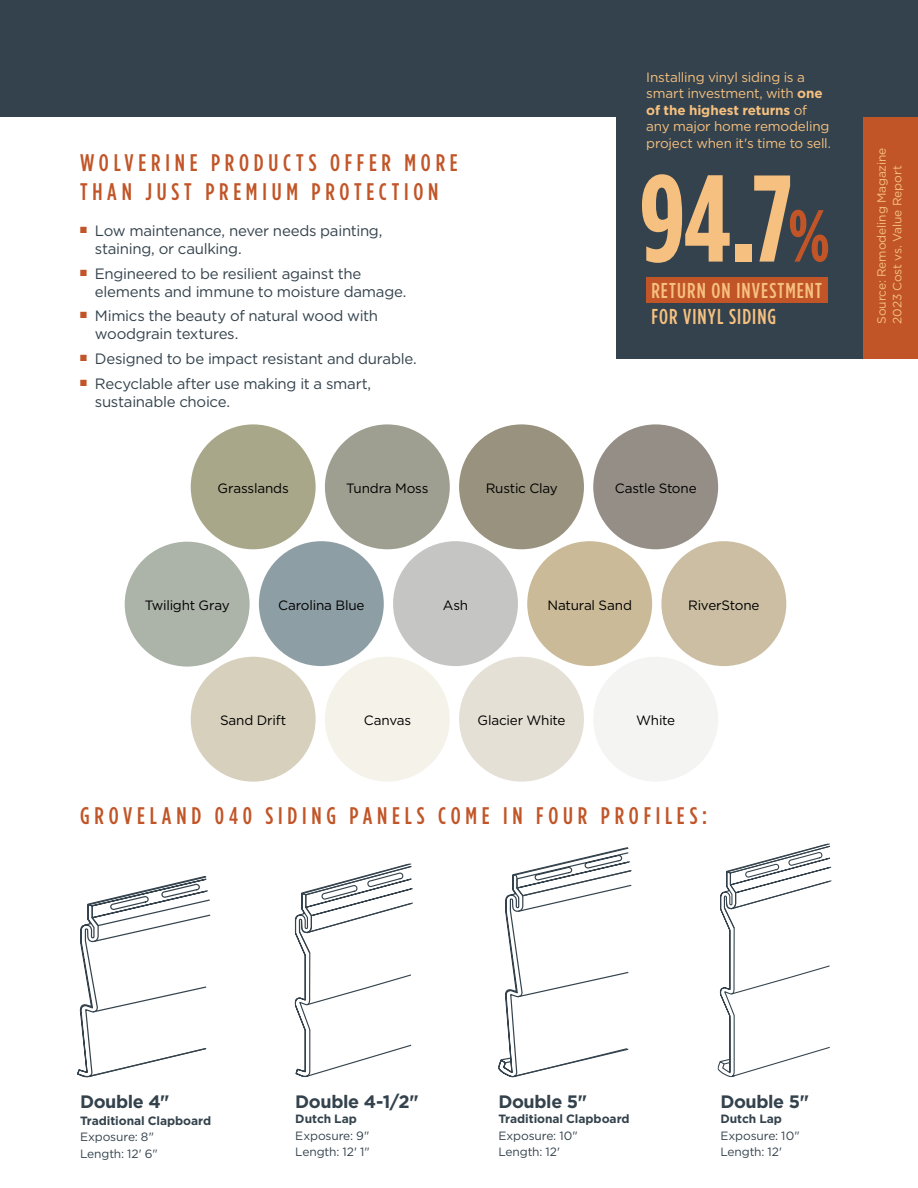
<style>
.page{position:relative;width:918px;height:1188px;background:#fff}
.page>*{position:absolute;margin:0;border:0;box-sizing:border-box;transform-origin:0 0}
.t1{font:700 123px "Gotham Condensed";color:#f6c080}
.t2{font:500 24px/28.5px "Gotham Condensed";letter-spacing:.2em;color:#c15528}
.t3{font:500 21.6px/25.5px "Gotham Condensed";letter-spacing:.05em;color:#f6c080}
.t4{font:700 18px "Gotham";letter-spacing:-.02em;color:#33424c}
.t5{font:15px/18px "Gotham";letter-spacing:-.02em;color:#33424c}
.t6{font:13.5px "Gotham";letter-spacing:-.015em;color:#000}
.t7{font:13.5px/16.5px "Gotham";letter-spacing:-.015em;color:#f6c080}
.t8{font:12px/16.5px "Gotham";letter-spacing:-.015em;color:#33424c}
.t9{font:700 12px "Gotham";letter-spacing:-.005em;color:#33424c}
.t10{font:12px/15.8px "Gotham";letter-spacing:-.01em;color:#f6c080}
.s1{font-weight:700}
.s2{font-size:73.5px;color:#c15528}
</style>
<div class="page">
<div style="left:862px;top:45px;width:56px;height:313px;background:#c15528"></div>
<div style="left:0;top:0;width:918px;height:116px;background:#33424c"></div>
<svg style="left:295px;top:863px;width:118px;height:214px"></svg>
<svg style="left:77px;top:876px;width:134px;height:202px"></svg>
<svg style="left:498px;top:847px;width:134px;height:230px"></svg>
<svg style="left:717px;top:843px;width:115px;height:234px"></svg>
<div style="left:191px;top:424px;width:125px;height:125px;background:#a8a789;border-radius:50%"></div>
<div style="left:325px;top:424px;width:125px;height:125px;background:#9e9f90;border-radius:50%"></div>
<div style="left:459px;top:424px;width:125px;height:125px;background:#98927e;border-radius:50%"></div>
<div style="left:593px;top:424px;width:125px;height:125px;background:#948e86;border-radius:50%"></div>
<div style="left:125px;top:542px;width:125px;height:125px;background:#acb3a8;border-radius:50%"></div>
<div style="left:191px;top:657px;width:125px;height:125px;background:#d6d0bd;border-radius:50%"></div>
<div style="left:459px;top:657px;width:125px;height:125px;background:#e5e0d6;border-radius:50%"></div>
<div style="left:325px;top:657px;width:125px;height:125px;background:#f5f3e9;border-radius:50%"></div>
<div style="left:593px;top:657px;width:125px;height:125px;background:#f4f4f2;border-radius:50%"></div>
<div style="left:393px;top:541px;width:125px;height:125px;background:#c5c6c3;border-radius:50%"></div>
<div style="left:527px;top:541px;width:125px;height:125px;background:#caba97;border-radius:50%"></div>
<div style="left:661px;top:541px;width:125px;height:125px;background:#cbbea2;border-radius:50%"></div>
<div style="left:259px;top:541px;width:125px;height:125px;background:#8d9ea5;border-radius:50%"></div>
<div style="left:616px;top:45px;width:246px;height:313px;background:#33424c"></div>
<div style="left:646px;top:277px;width:182px;height:26px;background:#c15528"></div>
<h2 class="t2" style="left:80px;top:148px;width:379px">WOLVERINE PRODUCTS OFFER MORE<br>THAN JUST PREMIUM PROTECTION</h2>
<p class="t5" style="left:95px;top:221px;width:289px;text-indent:-15px"><sup>■</sup> Low maintenance, never needs painting, staining, or caulking.</p>
<p class="t5" style="left:95px;top:264px;width:313px;text-indent:-15px"><sup>■</sup> Engineered to be resilient against the elements and immune to moisture damage.</p>
<p class="t5" style="left:95px;top:307px;width:285px;text-indent:-15px"><sup>■</sup> Mimics the beauty of natural wood with woodgrain textures.</p>
<p class="t5" style="left:80px;top:349px;width:338px"><sup>■</sup> Designed to be impact resistant and durable.</p>
<p class="t5" style="left:95px;top:374px;width:278px;text-indent:-15px"><sup>■</sup> Recyclable after use making it a smart, sustainable choice.</p>
<p class="t7" style="left:646px;top:68px;width:186px">Installing vinyl siding is a smart investment, with <span class="s1">one of the highest returns</span> of any major home remodeling project when it's time to sell.</p>
<h1 class="t1" style="left:640px;top:146px;width:192px">94.7<span class="s2">%</span></h1>
<h3 class="t3" style="left:651px;top:278px;width:172px">RETURN ON INVESTMENT<br>FOR VINYL SIDING</h3>
<p class="t6" style="left:218px;top:479px;width:73px">Grasslands</p>
<p class="t6" style="left:346px;top:479px;width:84px">Tundra Moss</p>
<p class="t6" style="left:486px;top:479px;width:74px">Rustic Clay</p>
<p class="t6" style="left:615px;top:479px;width:84px">Castle Stone</p>
<p class="t6" style="left:145px;top:597px;width:86px">Twilight Gray</p>
<p class="t6" style="left:278px;top:596px;width:88px">Carolina Blue</p>
<p class="t6" style="left:443px;top:597px;width:27px">Ash</p>
<p class="t6" style="left:547px;top:597px;width:86px">Natural Sand</p>
<p class="t6" style="left:688px;top:597px;width:73px">RiverStone</p>
<p class="t6" style="left:220px;top:712px;width:68px">Sand Drift</p>
<p class="t6" style="left:364px;top:712px;width:49px">Canvas</p>
<p class="t6" style="left:477px;top:712px;width:90px">Glacier White</p>
<p class="t6" style="left:636px;top:712px;width:41px">White</p>
<h2 class="t2" style="left:80px;top:801px;width:629px">GROVELAND 040 SIDING PANELS COME IN FOUR PROFILES:</h2>
<p class="t10" style="left:873px;top:324px;width:178px;rotate:-90deg">Source: Remodeling Magazine<br>2023 Cost vs. Value Report</p>
<p class="t4" style="left:80px;top:1090px;width:91px">Double 4"</p>
<p class="t9" style="left:80px;top:1113px;width:133px">Traditional Clapboard</p>
<p class="t8" style="left:80px;top:1129px;width:79px">Exposure: 8"<br>Length: 12' 6"</p>
<p class="t4" style="left:295px;top:1090px;width:125px">Double 4-1/2"</p>
<p class="t9" style="left:295px;top:1111px;width:63px">Dutch Lap</p>
<p class="t8" style="left:295px;top:1127px;width:76px">Exposure: 9"<br>Length: 12' 1"</p>
<p class="t4" style="left:498px;top:1090px;width:90px">Double 5"</p>
<p class="t9" style="left:498px;top:1111px;width:133px">Traditional Clapboard</p>
<p class="t8" style="left:498px;top:1127px;width:81px">Exposure: 10"<br>Length: 12'</p>
<p class="t4" style="left:720px;top:1090px;width:90px">Double 5"</p>
<p class="t9" style="left:720px;top:1111px;width:63px">Dutch Lap</p>
<p class="t8" style="left:720px;top:1127px;width:81px">Exposure: 10"<br>Length: 12'</p>
</div>
